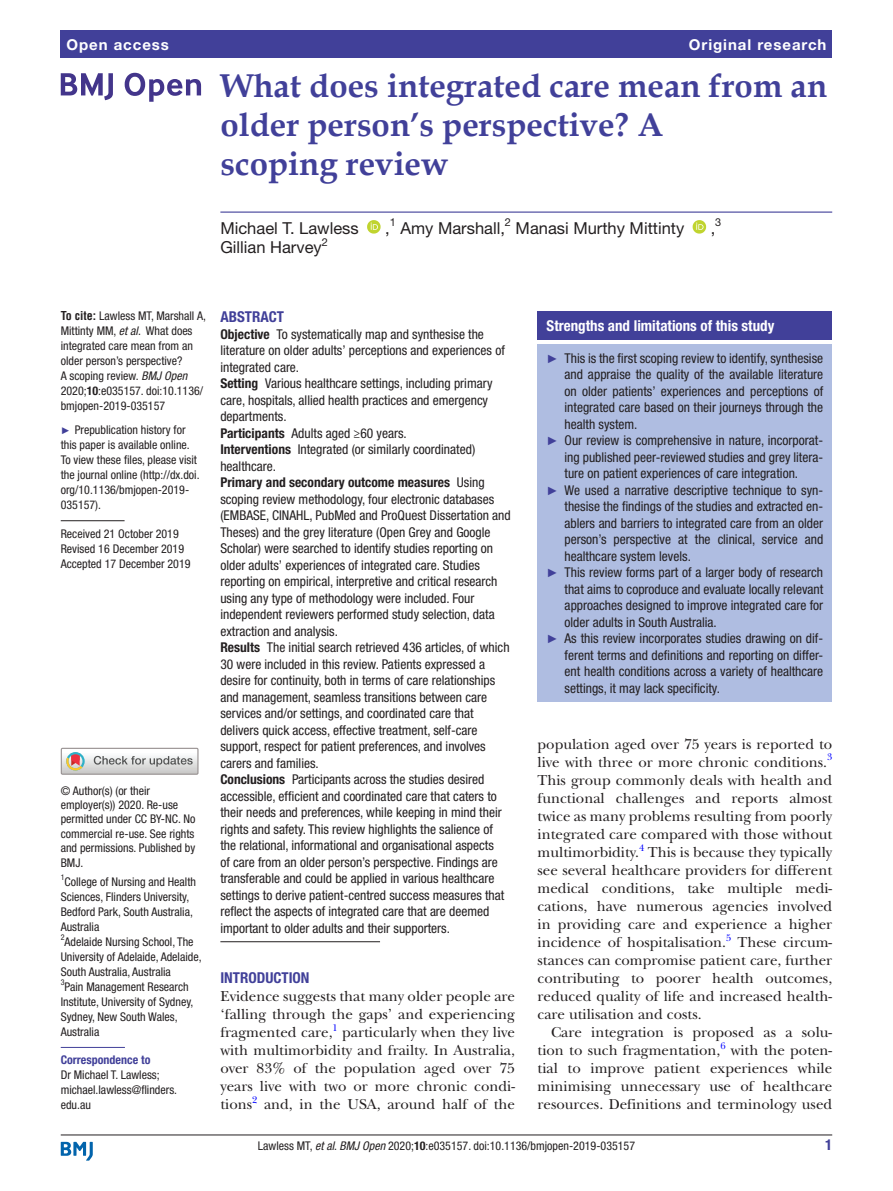
<style>
.page{position:relative;width:893px;height:1191px;background:#fff}
.page>*{position:absolute;margin:0;border:0;box-sizing:border-box;transform-origin:0 0}
.t1{font:700 33px/39px "Book Antiqua";color:#414099}
.t2{font:16.5px "Helvetica Neue LT Std";color:#231f20}
.t3{font:15px/18px "New Baskerville";color:#231f20;text-align:justify}
.t4{font:700 condensed 15px "Helvetica Neue LT Std";color:#fff}
.t5{font:700 15px "Helvetica Neue LT Std";letter-spacing:.065em;color:#fff}
.t6{font:700 condensed 15px "Helvetica Neue LT Std";color:#414099}
.t7{font:condensed 13.5px/16.5px "Helvetica Neue LT Std";color:#231f20}
.t8{font:condensed 12px/15px "Helvetica Neue LT Std";color:#231f20}
.t9{font:700 condensed 12px "Helvetica Neue LT Std";color:#414099}
.t10{font:10.95px "Helvetica Neue LT Std";color:#231f20}
.t11{font:9.9px "New Baskerville";color:#00f}
.t12{font:condensed 7.95px "Helvetica Neue LT Std";color:#231f20}
.s1{font-family:"Helvetica LT Std";font-weight:700}
.s2{font-style:italic}
.s3{font-weight:700}
.s4{font-family:"Arial";font-stretch:normal;font-size:9.75px;color:#414099}
.s5{font-family:"Arial";font-stretch:normal;font-size:12px;color:#414099}
</style>
<div class="page">
<hr style="left:61px;top:1134px;width:771px;height:1px;background:#231f20">
<svg style="left:61px;top:1141px;width:32px;height:19px"></svg>
<div style="left:61px;top:31px;width:771px;height:27px;background:#414099"></div>
<hr style="left:220px;top:211px;width:612px;height:2px;background:#414099">
<svg style="left:367px;top:220px;width:14px;height:14px"></svg>
<svg style="left:693px;top:220px;width:13px;height:14px"></svg>
<hr style="left:61px;top:520px;width:64px;height:1px;background:#231f20">
<hr style="left:61px;top:1047px;width:64px;height:1px;background:#414099">
<svg style="left:61px;top:73px;width:52px;height:27px"></svg>
<svg style="left:125px;top:73px;width:76px;height:29px"></svg>
<div style="left:61px;top:747px;width:138px;height:27px;border:1px solid #969090"></div>
<svg style="left:61px;top:748px;width:137px;height:26px"></svg>
<div style="left:538px;top:311px;width:294px;height:29px;background:#414099"></div>
<div style="left:538px;top:344px;width:294px;height:358px;background:#afbde1"></div>
<hr style="left:220px;top:941px;width:160px;height:1px;background:#231f20">
<p class="t5" style="left:66px;top:35px;width:104px">Open access</p>
<p class="t5" style="left:689px;top:35px;width:139px">Original research</p>
<h1 class="t1" style="left:220px;top:66px;width:608px">What does integrated care mean from an older person’s perspective? A<br>scoping review</h1>
<p class="t2" style="left:220px;top:218px;width:140px">Michael T. Lawless</p>
<p class="t2" style="left:385px;top:218px;width:6px">,</p>
<p class="t10" style="left:390px;top:216px;width:8px">1</p>
<p class="t2" style="left:400px;top:218px;width:106px">Amy Marshall,</p>
<p class="t10" style="left:505px;top:216px;width:8px">2</p>
<p class="t2" style="left:516px;top:218px;width:170px">Manasi Murthy Mittinty</p>
<p class="t2" style="left:711px;top:218px;width:6px">,</p>
<p class="t10" style="left:715px;top:216px;width:8px">3</p>
<p class="t2" style="left:220px;top:237px;width:103px">Gillian Harvey</p>
<p class="t10" style="left:322px;top:235px;width:8px">2</p>
<p class="t8" style="left:61px;top:308px;width:147px"><span class="s1">To cite:</span> Lawless MT, Marshall A,<br>Mittinty MM, <span class="s2">et al</span>. What does integrated care mean from an older person’s perspective?<br>A scoping review. <span class="s2">BMJ Open<br></span>2020;<span class="s3">10</span>:e035157. doi:10.1136/ bmjopen-2019-035157</p>
<p class="t8" style="left:61px;top:422px;width:140px"><span class="s4">►</span> Prepublication history for this paper is available online.<br>To view these files, please visit the journal online (http://dx.doi. org/10.1136/bmjopen-2019-<br>035157).</p>
<p class="t8" style="left:61px;top:526px;width:131px">Received 21 October 2019<br>Revised 16 December 2019<br>Accepted 17 December 2019</p>
<p class="t8" style="left:61px;top:783px;width:136px;line-height:14.4px">© Author(s) (or their employer(s)) 2020. Re-use permitted under CC BY-NC. No commercial re-use. See rights and permissions. Published by<br>BMJ.</p>
<p class="t12" style="left:61px;top:873px;width:5px">1</p>
<p class="t8" style="left:61px;top:874px;width:137px;text-indent:4px">College of Nursing and Health<br>Sciences, Flinders University,<br>Bedford Park, South Australia,<br>Australia</p>
<p class="t12" style="left:61px;top:933px;width:5px">2</p>
<p class="t8" style="left:61px;top:934px;width:142px;text-indent:4px">Adelaide Nursing School, The<br>University of Adelaide, Adelaide,<br>South Australia, Australia</p>
<p class="t12" style="left:61px;top:978px;width:5px">3</p>
<p class="t8" style="left:61px;top:979px;width:134px;text-indent:4px">Pain Management Research<br>Institute, University of Sydney,<br>Sydney, New South Wales,<br>Australia</p>
<p class="t9" style="left:61px;top:1052px;width:91px">Correspondence to</p>
<p class="t8" style="left:61px;top:1067px;width:118px">Dr Michael T. Lawless; michael.lawless@flinders. edu.au</p>
<p class="t6" style="left:220px;top:308px;width:65px">Abstract</p>
<p class="t7" style="left:220px;top:325px;width:292px"><span class="s3">Objective</span> To systematically map and synthesise the literature on older adults’ perceptions and experiences of integrated care.<br><span class="s3">Setting</span> Various healthcare settings, including primary care, hospitals, allied health practices and emergency departments.<br><span class="s3">Participants</span> Adults aged ≥60 years.<br><span class="s3">Interventions</span> Integrated (or similarly coordinated) healthcare.<br><span class="s3">Primary and secondary outcome measures</span> Using scoping review methodology, four electronic databases (EMBASE, CINAHL, PubMed and ProQuest Dissertation and Theses) and the grey literature (Open Grey and Google Scholar) were searched to identify studies reporting on older adults’ experiences of integrated care. Studies reporting on empirical, interpretive and critical research using any type of methodology were included. Four independent reviewers performed study selection, data extraction and analysis.<br><span class="s3">Results</span> The initial search retrieved 436 articles, of which 30 were included in this review. Patients expressed a desire for continuity, both in terms of care relationships and management, seamless transitions between care services and/or settings, and coordinated care that delivers quick access, effective treatment, self-care support, respect for patient preferences, and involves carers and families.<br><span class="s3">Conclusions</span> Participants across the studies desired accessible, efficient and coordinated care that caters to their needs and preferences, while keeping in mind their rights and safety. This review highlights the salience of the relational, informational and organisational aspects<br>of care from an older person’s perspective. Findings are transferable and could be applied in various healthcare settings to derive patient-centred success measures that reflect the aspects of integrated care that are deemed important to older adults and their supporters.</p>
<p class="t6" style="left:220px;top:969px;width:91px">Introduction</p>
<p class="t3" style="left:220px;top:987px;width:296px">Evidence suggests that many older people are ‘falling through the gaps’ and experiencing fragmented care,</p>
<p class="t11" style="left:333px;top:1021px;width:7px">1</p>
<p class="t3" style="left:220px;top:1023px;width:296px;text-indent:122px">particularly when they live with multimorbidity and frailty. In Australia, over 83% of the population aged over 75 years live with two or more chronic condi&shy;tions<sup>2</sup> and, in the USA, around half of the</p>
<p class="t4" style="left:547px;top:317px;width:229px">Strengths and limitations of this study</p>
<p class="t7" style="left:547px;top:350px;width:278px"><span class="s5">►</span> This is the first scoping review to identify, synthesise</p>
<p class="t7" style="left:565px;top:366px;width:260px">and appraise the quality of the available literature</p>
<p class="t7" style="left:565px;top:383px;width:260px">on older patients’ experiences and perceptions of</p>
<p class="t7" style="left:565px;top:399px;width:260px">integrated care based on their journeys through the</p>
<p class="t7" style="left:565px;top:416px;width:74px">health system.</p>
<p class="t7" style="left:547px;top:432px;width:278px"><span class="s5">►</span> Our review is comprehensive in nature, incorporat-</p>
<p class="t7" style="left:565px;top:449px;width:260px">ing published peer-reviewed studies and grey litera-</p>
<p class="t7" style="left:565px;top:465px;width:235px">ture on patient experiences of care integration.</p>
<p class="t7" style="left:547px;top:482px;width:278px"><span class="s5">►</span> We used a narrative descriptive technique to syn-</p>
<p class="t7" style="left:565px;top:498px;width:260px">thesise the findings of the studies and extracted en-</p>
<p class="t7" style="left:565px;top:515px;width:260px">ablers and barriers to integrated care from an older</p>
<p class="t7" style="left:565px;top:531px;width:260px">person’s perspective at the clinical, service and</p>
<p class="t7" style="left:565px;top:548px;width:128px">healthcare system levels.</p>
<p class="t7" style="left:547px;top:564px;width:278px"><span class="s5">►</span> This review forms part of a larger body of research</p>
<p class="t7" style="left:565px;top:581px;width:260px">that aims to coproduce and evaluate locally relevant</p>
<p class="t7" style="left:565px;top:597px;width:260px">approaches designed to improve integrated care for</p>
<p class="t7" style="left:565px;top:614px;width:154px">older adults in South Australia.</p>
<p class="t7" style="left:547px;top:630px;width:278px"><span class="s5">►</span> As this review incorporates studies drawing on dif-</p>
<p class="t7" style="left:565px;top:647px;width:260px">ferent terms and definitions and reporting on differ-</p>
<p class="t7" style="left:565px;top:663px;width:260px">ent health conditions across a variety of healthcare</p>
<p class="t7" style="left:565px;top:680px;width:157px">settings, it may lack specificity.</p>
<p class="t3" style="left:538px;top:735px;width:296px">population aged over 75 years is reported to live with three or more chronic conditions.<sup>3<br></sup>This group commonly deals with health and functional challenges and reports almost twice as many problems resulting from poorly integrated care compared with those without multimorbidity.</p>
<p class="t11" style="left:639px;top:841px;width:7px">4</p>
<p class="t3" style="left:538px;top:843px;width:296px;text-indent:110px">This is because they typically see several healthcare providers for different medical conditions, take multiple medi&shy;cations, have numerous agencies involved in providing care and experience a higher incidence of hospitalisation.</p>
<p class="t11" style="left:726px;top:931px;width:7px">5</p>
<p class="t3" style="left:538px;top:933px;width:296px;text-indent:200px">These circum&shy;stances can compromise patient care, further contributing to poorer health outcomes, reduced quality of life and increased health&shy;care utilisation and costs.</p>
<p class="t3" style="left:538px;top:1023px;width:296px;text-indent:14px">Care integration is proposed as a solu&shy;tion to such fragmentation,<sup>6</sup> with the poten&shy;tial to improve patient experiences while minimising unnecessary use of healthcare resources. Definitions and terminology used</p>
<p class="t8" style="left:258px;top:1137px;width:379px">Lawless MT, <span class="s2">et al</span>. <span class="s2">BMJ Open</span> 2020;<span class="s3">10</span>:e035157. doi:10.1136/bmjopen-2019-035157</p>
<p class="t6" style="left:825px;top:1135px;width:9px">1</p>
</div>
